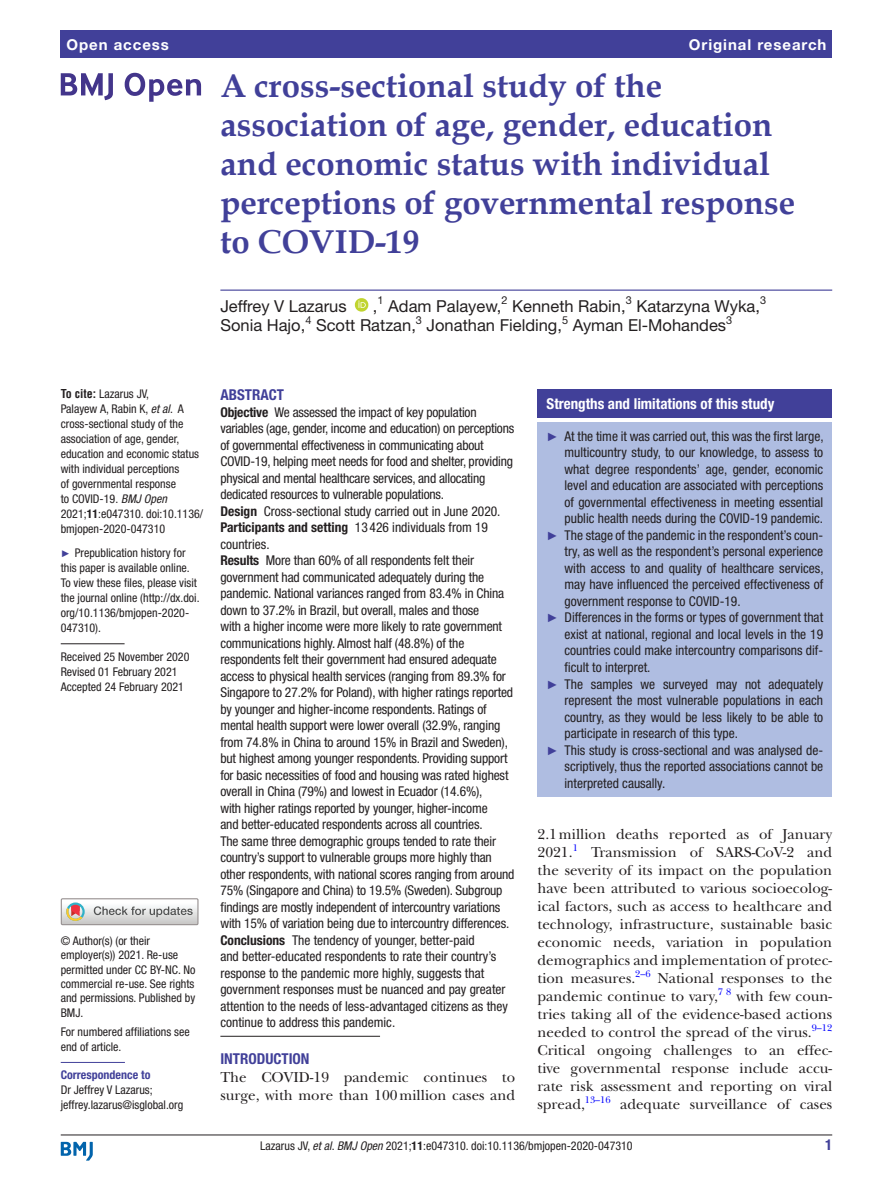
<style>
.page{position:relative;width:893px;height:1191px;background:#fff}
.page>*{position:absolute;margin:0;border:0;box-sizing:border-box;transform-origin:0 0}
.t1{font:700 33px/39px "Book Antiqua";color:#414099}
.t2{font:16.5px "Helvetica Neue LT Std";color:#231f20}
.t3{font:15px/18px "New Baskerville";color:#231f20}
.t4{font:700 condensed 15px "Helvetica Neue LT Std";color:#fff}
.t5{font:700 15px "Helvetica Neue LT Std";letter-spacing:.065em;color:#fff}
.t6{font:700 condensed 15px "Helvetica Neue LT Std";color:#414099}
.t7{font:condensed 13.5px/16.5px "Helvetica Neue LT Std";letter-spacing:-.01em;color:#231f20}
.t8{font:condensed 12px/15px "Helvetica Neue LT Std";color:#231f20}
.t9{font:700 condensed 12px "Helvetica Neue LT Std";color:#414099}
.t10{font:10.95px "Helvetica Neue LT Std";color:#231f20}
.t11{font:9.9px "New Baskerville";color:#00f}
.s1{font-family:"Helvetica LT Std";font-weight:700}
.s2{font-style:italic}
.s3{font-weight:700}
.s4{font-family:"Arial";font-stretch:normal;font-size:9.75px;color:#414099}
.s5{font-family:"Arial";font-stretch:normal;font-size:12px;color:#414099}
</style>
<div class="page">
<hr style="left:61px;top:1134px;width:771px;height:1px;background:#231f20">
<svg style="left:61px;top:1141px;width:32px;height:19px"></svg>
<div style="left:61px;top:31px;width:771px;height:27px;background:#414099"></div>
<hr style="left:220px;top:289px;width:612px;height:2px;background:#414099">
<svg style="left:355px;top:298px;width:13px;height:14px"></svg>
<hr style="left:61px;top:643px;width:64px;height:1px;background:#231f20">
<hr style="left:61px;top:1062px;width:64px;height:1px;background:#414099">
<svg style="left:61px;top:73px;width:52px;height:27px"></svg>
<svg style="left:125px;top:73px;width:76px;height:29px"></svg>
<div style="left:61px;top:898px;width:138px;height:27px;border:1px solid #969090"></div>
<svg style="left:61px;top:898px;width:137px;height:26px"></svg>
<hr style="left:220px;top:1036px;width:160px;height:1px;background:#231f20">
<div style="left:538px;top:389px;width:294px;height:29px;background:#414099"></div>
<div style="left:538px;top:422px;width:294px;height:374px;background:#afbde1"></div>
<p class="t5" style="left:66px;top:35px;width:104px">Open access</p>
<p class="t5" style="left:689px;top:35px;width:139px">Original research</p>
<h1 class="t1" style="left:220px;top:66px;width:576px">A cross-sectional study of the association of age, gender, education and economic status with individual perceptions of governmental response to COVID-19</h1>
<p class="t10" style="left:377px;top:294px;width:8px">1</p>
<p class="t2" style="left:388px;top:296px;width:115px">Adam Palayew,</p>
<p class="t10" style="left:502px;top:294px;width:8px">2</p>
<p class="t2" style="left:512px;top:296px;width:115px">Kenneth Rabin,</p>
<p class="t10" style="left:626px;top:294px;width:8px">3</p>
<p class="t2" style="left:636px;top:296px;width:125px">Katarzyna Wyka,</p>
<p class="t10" style="left:760px;top:294px;width:8px">3</p>
<p class="t2" style="left:220px;top:296px;width:128px">Jeffrey V Lazarus</p>
<p class="t2" style="left:373px;top:296px;width:6px">,</p>
<p class="t2" style="left:220px;top:315px;width:86px">Sonia Hajo,</p>
<p class="t10" style="left:305px;top:313px;width:8px">4</p>
<p class="t2" style="left:316px;top:315px;width:101px">Scott Ratzan,</p>
<p class="t10" style="left:416px;top:313px;width:8px">3</p>
<p class="t2" style="left:427px;top:315px;width:137px">Jonathan Fielding,</p>
<p class="t10" style="left:562px;top:313px;width:8px">5</p>
<p class="t2" style="left:573px;top:315px;width:155px">Ayman El-Mohandes</p>
<p class="t10" style="left:726px;top:313px;width:8px">3</p>
<p class="t8" style="left:61px;top:386px;width:144px"><span class="s1">To cite:</span> Lazarus JV,<br>Palayew A, Rabin K, <span class="s2">et al</span>. A cross-sectional study of the association of age, gender, education and economic status with individual perceptions<br>of governmental response<br>to COVID-19. <span class="s2">BMJ Open<br></span>2021;<span class="s3">11</span>:e047310. doi:10.1136/ bmjopen-2020-047310</p>
<p class="t8" style="left:61px;top:545px;width:140px"><span class="s4">►</span> Prepublication history for this paper is available online.<br>To view these files, please visit the journal online (http://dx.doi. org/10.1136/bmjopen-2020-<br>047310).</p>
<p class="t8" style="left:61px;top:649px;width:130px">Received 25 November 2020<br>Revised 01 February 2021<br>Accepted 24 February 2021</p>
<p class="t8" style="left:61px;top:933px;width:136px;line-height:14.4px">© Author(s) (or their employer(s)) 2021. Re-use permitted under CC BY-NC. No commercial re-use. See rights and permissions. Published by<br>BMJ.</p>
<p class="t8" style="left:61px;top:1024px;width:130px">For numbered affiliations see end of article.</p>
<p class="t9" style="left:61px;top:1067px;width:91px">Correspondence to</p>
<p class="t8" style="left:61px;top:1082px;width:124px">Dr Jeffrey V Lazarus; jeffrey.lazarus@isglobal.org</p>
<p class="t6" style="left:220px;top:386px;width:65px">ABSTRACT</p>
<p class="t7" style="left:220px;top:403px;width:296px"><span class="s3">Objective</span> We assessed the impact of key population variables (age, gender, income and education) on perceptions of governmental effectiveness in communicating about COVID-19, helping meet needs for food and shelter, providing physical and mental healthcare services, and allocating dedicated resources to vulnerable populations.<br><span class="s3">Design</span> Cross-sectional study carried out in June 2020.<br><span class="s3">Participants and setting</span> 13 426 individuals from 19 countries.<br><span class="s3">Results</span> More than 60% of all respondents felt their government had communicated adequately during the pandemic. National variances ranged from 83.4% in China down to 37.2% in Brazil, but overall, males and those<br>with a higher income were more likely to rate government communications highly. Almost half (48.8%) of the respondents felt their government had ensured adequate access to physical health services (ranging from 89.3% for Singapore to 27.2% for Poland), with higher ratings reported by younger and higher-income respondents. Ratings of mental health support were lower overall (32.9%, ranging from 74.8% in China to around 15% in Brazil and Sweden), but highest among younger respondents. Providing support for basic necessities of food and housing was rated highest overall in China (79%) and lowest in Ecuador (14.6%),<br>with higher ratings reported by younger, higher-income<br>and better-educated respondents across all countries.<br>The same three demographic groups tended to rate their country’s support to vulnerable groups more highly than other respondents, with national scores ranging from around 75% (Singapore and China) to 19.5% (Sweden). Subgroup findings are mostly independent of intercountry variations with 15% of variation being due to intercountry differences.<br><span class="s3">Conclusions</span> The tendency of younger, better-paid<br>and better-educated respondents to rate their country’s response to the pandemic more highly, suggests that government responses must be nuanced and pay greater attention to the needs of less-advantaged citizens as they continue to address this pandemic.</p>
<p class="t6" style="left:220px;top:1049px;width:91px">INTRODUCTION</p>
<p class="t3" style="left:220px;top:1068px;width:296px">The COVID-19 pandemic continues to surge, with more than 100million cases and</p>
<p class="t4" style="left:547px;top:395px;width:229px">Strengths and limitations of this study</p>
<p class="t7" style="left:547px;top:428px;width:279px"><span class="s5">►</span> At the time it was carried out, this was the first large,</p>
<p class="t7" style="left:565px;top:444px;width:260px">multicountry study, to our knowledge, to assess to</p>
<p class="t7" style="left:565px;top:461px;width:260px">what degree respondents’ age, gender, economic</p>
<p class="t7" style="left:565px;top:477px;width:260px">level and education are associated with perceptions</p>
<p class="t7" style="left:565px;top:494px;width:260px">of governmental effectiveness in meeting essential</p>
<p class="t7" style="left:565px;top:510px;width:260px">public health needs during the COVID-19 pandemic.</p>
<p class="t7" style="left:547px;top:527px;width:278px"><span class="s5">►</span> The stage of the pandemic in the respondent’s coun-</p>
<p class="t7" style="left:565px;top:543px;width:260px">try, as well as the respondent’s personal experience</p>
<p class="t7" style="left:565px;top:560px;width:261px">with access to and quality of healthcare services,</p>
<p class="t7" style="left:565px;top:576px;width:260px">may have influenced the perceived effectiveness of</p>
<p class="t7" style="left:565px;top:593px;width:178px">government response to COVID-19.</p>
<p class="t7" style="left:547px;top:609px;width:278px"><span class="s5">►</span> Differences in the forms or types of government that</p>
<p class="t7" style="left:565px;top:626px;width:260px">exist at national, regional and local levels in the 19</p>
<p class="t7" style="left:565px;top:642px;width:260px">countries could make intercountry comparisons dif-</p>
<p class="t7" style="left:565px;top:659px;width:87px">ficult to interpret.</p>
<p class="t7" style="left:547px;top:675px;width:278px"><span class="s5">►</span> The samples we surveyed may not adequately</p>
<p class="t7" style="left:565px;top:692px;width:260px">represent the most vulnerable populations in each</p>
<p class="t7" style="left:565px;top:708px;width:260px">country, as they would be less likely to be able to</p>
<p class="t7" style="left:565px;top:725px;width:175px">participate in research of this type.</p>
<p class="t7" style="left:547px;top:741px;width:278px"><span class="s5">►</span> This study is cross-sectional and was analysed de-</p>
<p class="t7" style="left:565px;top:758px;width:260px">scriptively, thus the reported associations cannot be</p>
<p class="t7" style="left:565px;top:774px;width:102px">interpreted causally.</p>
<p class="t3" style="left:538px;top:825px;width:296px">2.1million deaths reported as of January<br>2021.</p>
<p class="t11" style="left:573px;top:841px;width:7px">1</p>
<p class="t3" style="left:538px;top:843px;width:296px;text-align:justify;text-indent:53px">Transmission of SARS-CoV-2 and the severity of its impact on the population have been attributed to various socioecolog&shy;ical factors, such as access to healthcare and technology, infrastructure, sustainable basic economic needs, variation in population demographics and implementation of protec&shy;tion measures.</p>
<p class="t11" style="left:635px;top:967px;width:17px">2–6</p>
<p class="t3" style="left:538px;top:969px;width:296px;text-indent:120px">National responses to the pandemic continue to vary,</p>
<p class="t11" style="left:718px;top:985px;width:15px">7 8</p>
<p class="t3" style="left:538px;top:987px;width:296px;text-align:justify;text-indent:199px">with few coun&shy;tries taking all of the evidence-based actions needed to control the spread of the virus.</p>
<p class="t11" style="left:812px;top:1021px;width:22px">9–12</p>
<p class="t3" style="left:538px;top:1041px;width:296px;text-align:justify">Critical ongoing challenges to an effec&shy;tive governmental response include accu&shy;rate risk assessment and reporting on viral spread,</p>
<p class="t11" style="left:585px;top:1093px;width:27px">13–16</p>
<p class="t3" style="left:620px;top:1095px;width:213px">adequate surveillance of cases</p>
<p class="t8" style="left:260px;top:1137px;width:374px">Lazarus JV, <span class="s2">et al</span>. <span class="s2">BMJ Open</span> 2021;<span class="s3">11</span>:e047310. doi:10.1136/bmjopen-2020-047310</p>
<p class="t6" style="left:825px;top:1135px;width:9px">1</p>
</div>
